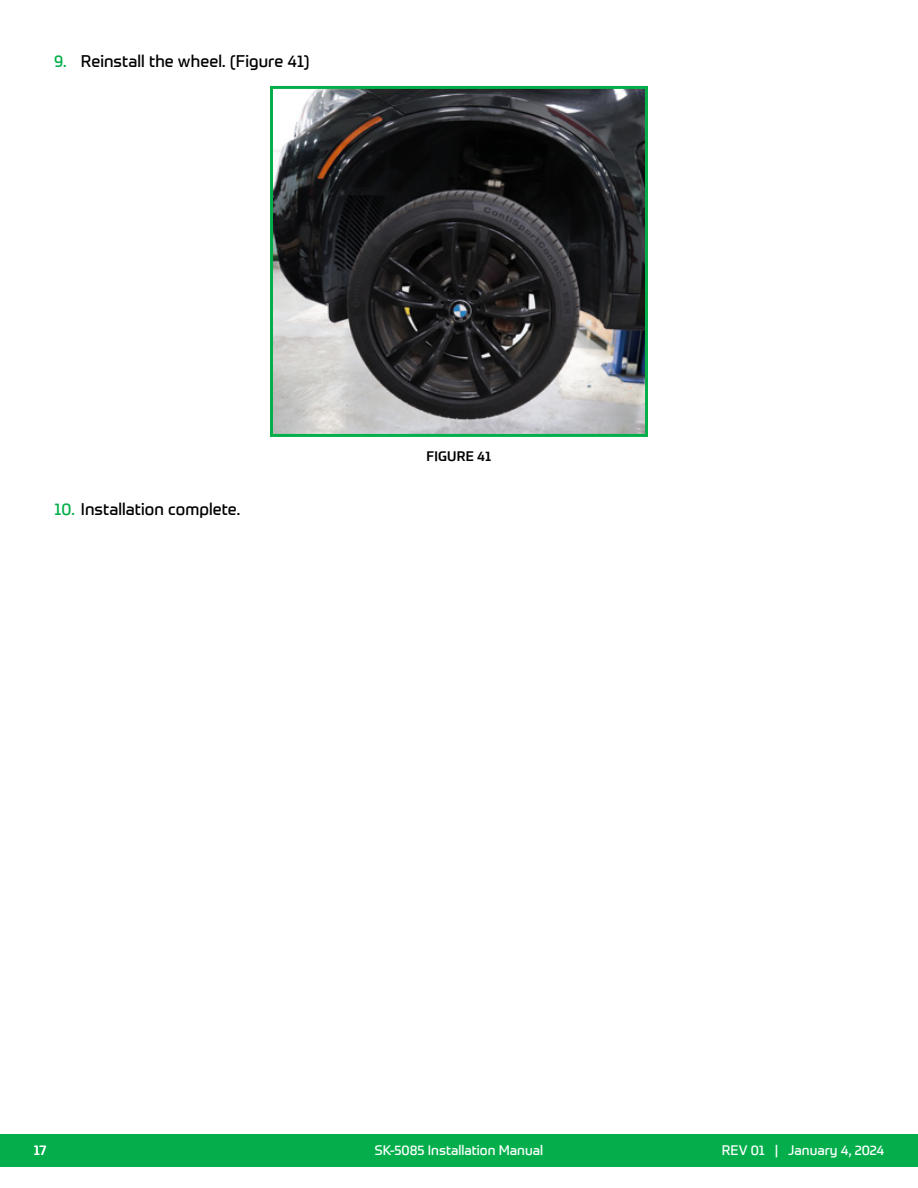
<style>
.page{position:relative;width:918px;height:1188px;background:#fff}
.page>*{position:absolute;margin:0;border:0;box-sizing:border-box;transform-origin:0 0}
.t1{font:16.5px "Prometo";color:#000}
.t2{font:13.5px "Prometo";color:#fff}
.t3{font:500 13.5px "Prometo";letter-spacing:.01em;color:#000}
.s1{color:#04af4b}
</style>
<div class="page">
<div style="left:0;top:1134px;width:918px;height:32px;background:#04af4b"></div>
<img style="left:274px;top:90px;width:370px;height:343px">
<div style="left:270px;top:86px;width:378px;height:351px;border:3px solid #04af4b"></div>
<p class="t1" style="left:54px;top:51px;width:257px"><span class="s1">9.</span> Reinstall the wheel. (Figure 41)</p>
<p class="t1" style="left:54px;top:499px;width:188px"><span class="s1">10.</span> Installation complete.</p>
<p class="t3" style="left:427px;top:448px;width:66px">FIGURE 41</p>
<p class="t2" style="left:34px;top:1142px;width:14px">17</p>
<p class="t2" style="left:375px;top:1142px;width:170px">SK-5085 Installation Manual</p>
<p class="t2" style="left:722px;top:1142px;width:164px">REV 01 | January 4, 2024</p>
</div>
